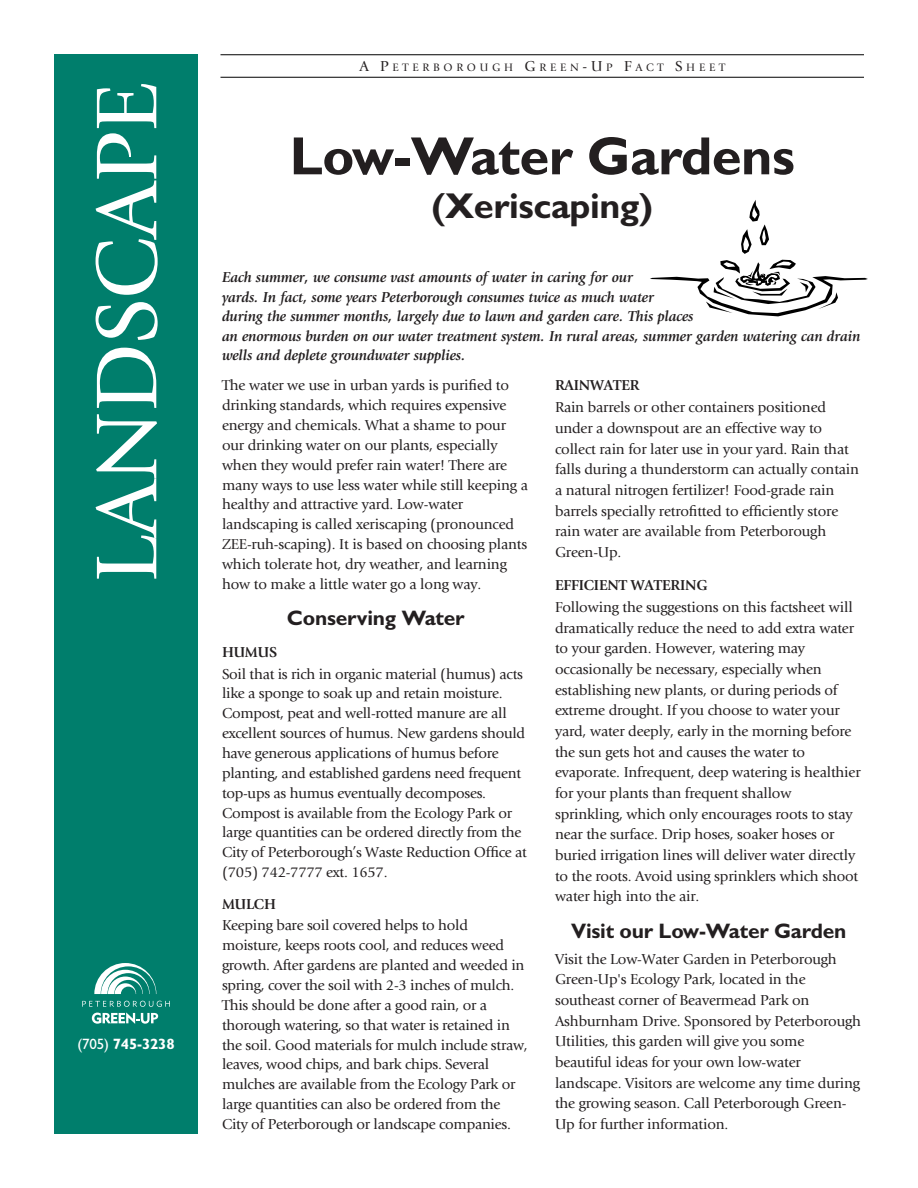
<style>
.page{position:relative;width:918px;height:1188px;background:#fff}
.page>*{position:absolute;margin:0;border:0;box-sizing:border-box;transform-origin:0 0}
.t1{font:90px "Giovanni";letter-spacing:-.01em;color:#fff}
.t2{font:700 54px "Gill Sans";letter-spacing:-.01em;color:#231f20}
.t3{font:700 36px "Gill Sans";letter-spacing:-.01em;color:#231f20}
.t4{font:700 21px "Gill Sans";letter-spacing:-.01em;color:#231f20}
.t5{font:15px/19.8px "Giovanni";letter-spacing:-.01em;color:#231f20}
.t6{font:italic 700 15px/19.5px "Giovanni";letter-spacing:-.01em;color:#231f20}
.t7{font:700 15px "Giovanni";letter-spacing:-.01em;color:#231f20}
.t8{font:700 15px "Gill Sans";letter-spacing:-.01em;color:#fff}
.t9{font:11.25px "Giovanni";letter-spacing:.335em;color:#231f20}
.s1{font-weight:400}
.s2{font-size:15px}
</style>
<div class="page">
<div style="left:54px;top:54px;width:144px;height:1080px;background:#007e6c"></div>
<hr style="left:220px;top:54px;width:644px;height:1px;background:#000">
<hr style="left:220px;top:77px;width:644px;height:1px;background:#000">
<svg style="left:94px;top:963px;width:62px;height:31px"></svg>
<svg style="left:82px;top:1001px;width:88px;height:6px"></svg>
<svg style="left:92px;top:1013px;width:66px;height:11px"></svg>
<svg style="left:741px;top:200px;width:28px;height:54px"></svg>
<svg style="left:650px;top:260px;width:218px;height:56px"></svg>
<h1 class="t1" style="left:91px;top:583px;width:502px;rotate:-90deg">LANDSCAPE</h1>
<p class="t8" style="left:77px;top:1039px;width:99px"><span class="s1">(705)</span> 745-3238</p>
<p class="t9" style="left:359px;top:63px;width:367px"><span class="s2">A P</span>ETERBOROUGH <span class="s2">G</span>REEN<span class="s2">-U</span>P <span class="s2">F</span>ACT <span class="s2">S</span>HEET</p>
<h2 class="t2" style="left:290px;top:137px;width:507px">Low-Water Gardens</h2>
<h3 class="t3" style="left:432px;top:193px;width:223px">(Xeriscaping)</h3>
<p class="t6" style="left:222px;top:269px;width:640px">Each summer, we consume vast amounts of water in caring for our<br>yards. In fact, some years Peterborough consumes twice as much water<br>during the summer months, largely due to lawn and garden care. This places<br>an enormous burden on our water treatment system. In rural areas, summer garden watering can drain wells and deplete groundwater supplies.</p>
<p class="t5" style="left:222px;top:377px;width:307px">The water we use in urban yards is purified to drinking standards, which requires expensive energy and chemicals. What a shame to pour our drinking water on our plants, especially when they would prefer rain water! There are many ways to use less water while still keeping a healthy and attractive yard. Low-water landscaping is called xeriscaping (pronounced ZEE-ruh-scaping). It is based on choosing plants which tolerate hot, dry weather, and learning how to make a little water go a long way.</p>
<h3 class="t4" style="left:287px;top:611px;width:179px">Conserving Water</h3>
<p class="t7" style="left:222px;top:646px;width:57px">HUMUS</p>
<p class="t5" style="left:222px;top:665px;width:306px">Soil that is rich in organic material (humus) acts like a sponge to soak up and retain moisture.<br>Compost, peat and well-rotted manure are all excellent sources of humus. New gardens should have generous applications of humus before planting, and established gardens need frequent top-ups as humus eventually decomposes.<br>Compost is available from the Ecology Park or large quantities can be ordered directly from the City of Peterborough’s Waste Reduction Office at (705) 742-7777 ext. 1657.</p>
<p class="t7" style="left:222px;top:898px;width:56px">MULCH</p>
<p class="t5" style="left:222px;top:917px;width:307px">Keeping bare soil covered helps to hold moisture, keeps roots cool, and reduces weed growth. After gardens are planted and weeded in spring, cover the soil with 2-3 inches of mulch.<br>This should be done after a good rain, or a thorough watering, so that water is retained in the soil. Good materials for mulch include straw, leaves, wood chips, and bark chips. Several mulches are available from the Ecology Park or large quantities can also be ordered from the City of Peterborough or landscape companies.</p>
<p class="t7" style="left:555px;top:380px;width:86px">RAINWATER</p>
<p class="t5" style="left:555px;top:398px;width:306px;line-height:20.7px">Rain barrels or other containers positioned under a downspout are an effective way to collect rain for later use in your yard. Rain that falls during a thunderstorm can actually contain a natural nitrogen fertilizer! Food-grade rain barrels specially retrofitted to efficiently store rain water are available from Peterborough Green-Up.</p>
<p class="t7" style="left:555px;top:579px;width:154px">EFFICIENT WATERING</p>
<p class="t5" style="left:555px;top:598px;width:307px;line-height:20.7px">Following the suggestions on this factsheet will dramatically reduce the need to add extra water to your garden. However, watering may occasionally be necessary, especially when establishing new plants, or during periods of extreme drought. If you choose to water your yard, water deeply, early in the morning before the sun gets hot and causes the water to evaporate. Infrequent, deep watering is healthier for your plants than frequent shallow sprinkling, which only encourages roots to stay near the surface. Drip hoses, soaker hoses or buried irrigation lines will deliver water directly to the roots. Avoid using sprinklers which shoot water high into the air.</p>
<h3 class="t4" style="left:571px;top:924px;width:277px">Visit our Low-Water Garden</h3>
<p class="t5" style="left:555px;top:950px;width:308px;line-height:20.7px">Visit the Low-Water Garden in Peterborough Green-Up's Ecology Park, located in the southeast corner of Beavermead Park on Ashburnham Drive. Sponsored by Peterborough Utilities, this garden will give you some beautiful ideas for your own low-water landscape. Visitors are welcome any time during the growing season. Call Peterborough Green-Up for further information.</p>
</div>
